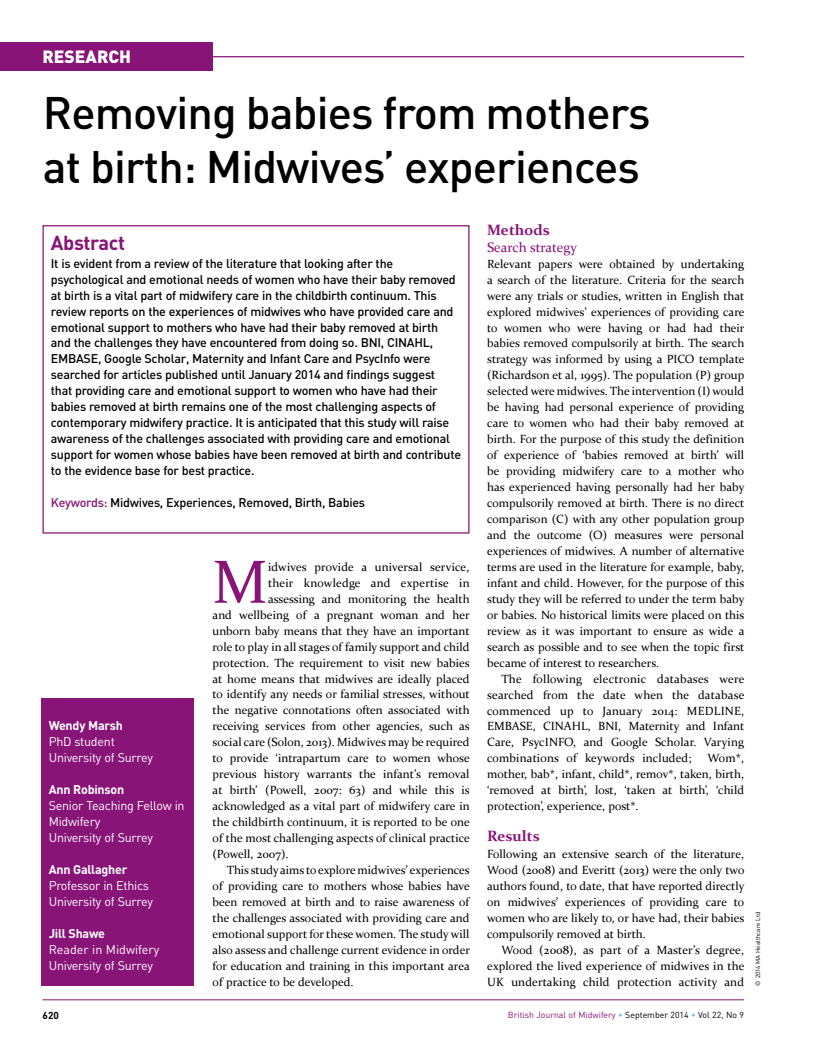
<style>
.page{position:relative;width:815px;height:1053px;background:#fff}
.page>*{position:absolute;margin:0;border:0;box-sizing:border-box;transform-origin:0 0}
.t1{font:61.25px "Constantia";color:#881477}
.t2{font:500 45px/54px "DIN";letter-spacing:-.02em;color:#000}
.t3{font:700 20px "DIN";letter-spacing:-.02em;color:#881477}
.t4{font:900 17.5px "DIN";color:#fff}
.t5{font:700 15px "Constantia";color:#881477}
.t6{font:13.75px "Constantia";color:#881477}
.t7{font:500 12.5px/16px "DIN";letter-spacing:-.02em;color:#000}
.t8{font:12.5px/16px "DIN";letter-spacing:-.02em;color:#fff}
.t9{font:700 12.5px "DIN";letter-spacing:-.02em;color:#fff}
.t10{font:11.88px/16px "Constantia";color:#000;text-align:justify}
.t11{font:700 10px "DIN";color:#000}
.t12{font:8.75px "DIN";color:#881477}
.t13{font:6.25px "DIN";color:#000}
.s1{color:#881477}
.s2{color:#75bee9}
.s3{color:#000}
</style>
<div class="page">
<hr style="left:43px;top:999px;width:701px;height:1px;background:#881477">
<hr style="left:43px;top:56px;width:701px;height:1px;background:#881477">
<div style="left:0;top:43px;width:213px;height:28px;background:#881477"></div>
<div style="left:43px;top:225px;width:426px;height:308px;border:1px solid #881477"></div>
<div style="left:42px;top:698px;width:152px;height:287px;background:#881477"></div>
<h3 class="t4" style="left:43px;top:45px;width:90px">RESEARCH</h3>
<h2 class="t2" style="left:43px;top:85px;width:609px">Removing babies from mothers at birth: Midwives’ experiences</h2>
<h3 class="t3" style="left:51px;top:230px;width:76px">Abstract</h3>
<p class="t7" style="left:51px;top:255px;width:412px">It is evident from a review of the literature that looking after the psychological and emotional needs of women who have their baby removed at birth is a vital part of midwifery care in the childbirth continuum. This review reports on the experiences of midwives who have provided care and emotional support to mothers who have had their baby removed at birth and the challenges they have encountered from doing so. BNI, CINAHL, EMBASE, Google Scholar, Maternity and Infant Care and PsycInfo were searched for articles published until January 2014 and findings suggest<br>that providing care and emotional support to women who have had their babies removed at birth remains one of the most challenging aspects of contemporary midwifery practice. It is anticipated that this study will raise awareness of the challenges associated with providing care and emotional support for women whose babies have been removed at birth and contribute to the evidence base for best practice.</p>
<p class="t7" style="left:51px;top:494px;width:316px"><span class="s1">Keywords:</span> Midwives, Experiences, Removed, Birth, Babies</p>
<p class="t9" style="left:49px;top:717px;width:76px">Wendy Marsh</p>
<p class="t8" style="left:49px;top:733px;width:106px">PhD student<br>University of Surrey</p>
<p class="t9" style="left:49px;top:781px;width:77px">Ann Robinson</p>
<p class="t8" style="left:49px;top:797px;width:137px">Senior Teaching Fellow in<br>Midwifery<br>University of Surrey</p>
<p class="t9" style="left:49px;top:861px;width:80px">Ann Gallagher</p>
<p class="t8" style="left:49px;top:877px;width:106px">Professor in Ethics<br>University of Surrey</p>
<p class="t9" style="left:49px;top:925px;width:58px">Jill Shawe</p>
<p class="t8" style="left:49px;top:940px;width:112px">Reader in Midwifery<br>University of Surrey</p>
<h1 class="t1" style="left:213px;top:540px;width:57px">M</h1>
<p class="t10" style="left:268px;top:558px;width:203px">idwives provide a universal service,</p>
<p class="t10" style="left:268px;top:574px;width:203px">their knowledge and expertise in</p>
<p class="t10" style="left:268px;top:590px;width:203px">assessing and monitoring the health</p>
<p class="t10" style="left:213px;top:606px;width:259px">and wellbeing of a pregnant woman and her</p>
<p class="t10" style="left:213px;top:622px;width:259px">unborn baby means that they have an important</p>
<p class="t10" style="left:213px;top:638px;width:258px">role to play in all stages of family support and child</p>
<p class="t10" style="left:213px;top:654px;width:259px">protection. The requirement to visit new babies</p>
<p class="t10" style="left:213px;top:670px;width:258px">at home means that midwives are ideally placed</p>
<p class="t10" style="left:213px;top:685px;width:259px">to identify any needs or familial stresses, without</p>
<p class="t10" style="left:213px;top:701px;width:259px">the negative connotations often associated with</p>
<p class="t10" style="left:213px;top:717px;width:259px">receiving services from other agencies, such as</p>
<p class="t10" style="left:213px;top:733px;width:258px">social care (Solon, 2013). Midwives may be required</p>
<p class="t10" style="left:213px;top:749px;width:259px">to provide ‘intrapartum care to women whose</p>
<p class="t10" style="left:213px;top:765px;width:258px">previous history warrants the infant’s removal</p>
<p class="t10" style="left:213px;top:781px;width:259px">at birth’ (Powell, 2007: 63) and while this is</p>
<p class="t10" style="left:213px;top:797px;width:259px">acknowledged as a vital part of midwifery care in</p>
<p class="t10" style="left:213px;top:813px;width:259px">the childbirth continuum, it is reported to be one</p>
<p class="t10" style="left:213px;top:829px;width:259px">of the most challenging aspects of clinical practice</p>
<p class="t10" style="left:213px;top:845px;width:77px">(Powell, 2007).</p>
<p class="t10" style="left:227px;top:861px;width:244px">This study aims to explore midwives’ experiences</p>
<p class="t10" style="left:213px;top:877px;width:259px">of providing care to mothers whose babies have</p>
<p class="t10" style="left:213px;top:893px;width:258px">been removed at birth and to raise awareness of</p>
<p class="t10" style="left:213px;top:909px;width:258px">the challenges associated with providing care and</p>
<p class="t10" style="left:213px;top:925px;width:258px">emotional support for these women. The study will</p>
<p class="t10" style="left:213px;top:941px;width:259px">also assess and challenge current evidence in order</p>
<p class="t10" style="left:213px;top:957px;width:259px">for education and training in this important area</p>
<p class="t10" style="left:213px;top:973px;width:142px">of practice to be developed.</p>
<p class="t5" style="left:487px;top:219px;width:64px">Methods</p>
<p class="t6" style="left:487px;top:238px;width:92px">Search strategy</p>
<p class="t10" style="left:487px;top:255px;width:259px">Relevant papers were obtained by undertaking a search of the literature. Criteria for the search were any trials or studies, written in English that explored midwives’ experiences of providing care to women who were having or had had their babies removed compulsorily at birth. The search strategy was informed by using a PICO template (Richardson et al, 1995). The population (P) group selected were midwives. The intervention (I) would be having had personal experience of providing care to women who had their baby removed at birth. For the purpose of this study the definition of experience of ‘babies removed at birth’ will be providing midwifery care to a mother who has experienced having personally had her baby compulsorily removed at birth. There is no direct comparison (C) with any other population group and the outcome (O) measures were personal experiences of midwives. A number of alternative terms are used in the literature for example, baby, infant and child. However, for the purpose of this study they will be referred to under the term baby or babies. No historical limits were placed on this review as it was important to ensure as wide a search as possible and to see when the topic first became of interest to researchers.</p>
<p class="t10" style="left:487px;top:670px;width:259px;text-indent:14px">The following electronic databases were searched from the date when the database commenced up to January 2014: MEDLINE, EMBASE, CINAHL, BNI, Maternity and Infant Care, PsycINFO, and Google Scholar. Varying combinations of keywords included;</p>
<p class="t10" style="left:487px;top:749px;width:258px;text-indent:220px">Wom*, mother, bab*, infant, child*, remov*, taken, birth, ‘removed at birth’, lost, ‘taken at birth’, ‘child protection’, experience, post*.</p>
<p class="t5" style="left:487px;top:825px;width:54px">Results</p>
<p class="t10" style="left:487px;top:845px;width:259px">Following an extensive search of the literature, Wood (2008) and Everitt (2013) were the only two authors found, to date, that have reported directly on midwives’ experiences of providing care to women who are likely to, or have had, their babies compulsorily removed at birth.</p>
<p class="t10" style="left:487px;top:941px;width:259px;text-indent:14px">Wood (2008), as part of a Master’s degree, explored the lived experience of midwives in the UK undertaking child protection activity and</p>
<p class="t11" style="left:43px;top:1008px;width:18px">620</p>
<p class="t12" style="left:508px;top:1008px;width:238px">British Journal of Midwifery <span class="s2">•</span> <span class="s3">September 2014</span> <span class="s2">•</span> <span class="s3">Vol 22, No 9</span></p>
<p class="t13" style="left:754px;top:985px;width:75px;rotate:-90deg">© 2014 MA Healthcare Ltd</p>
</div>
